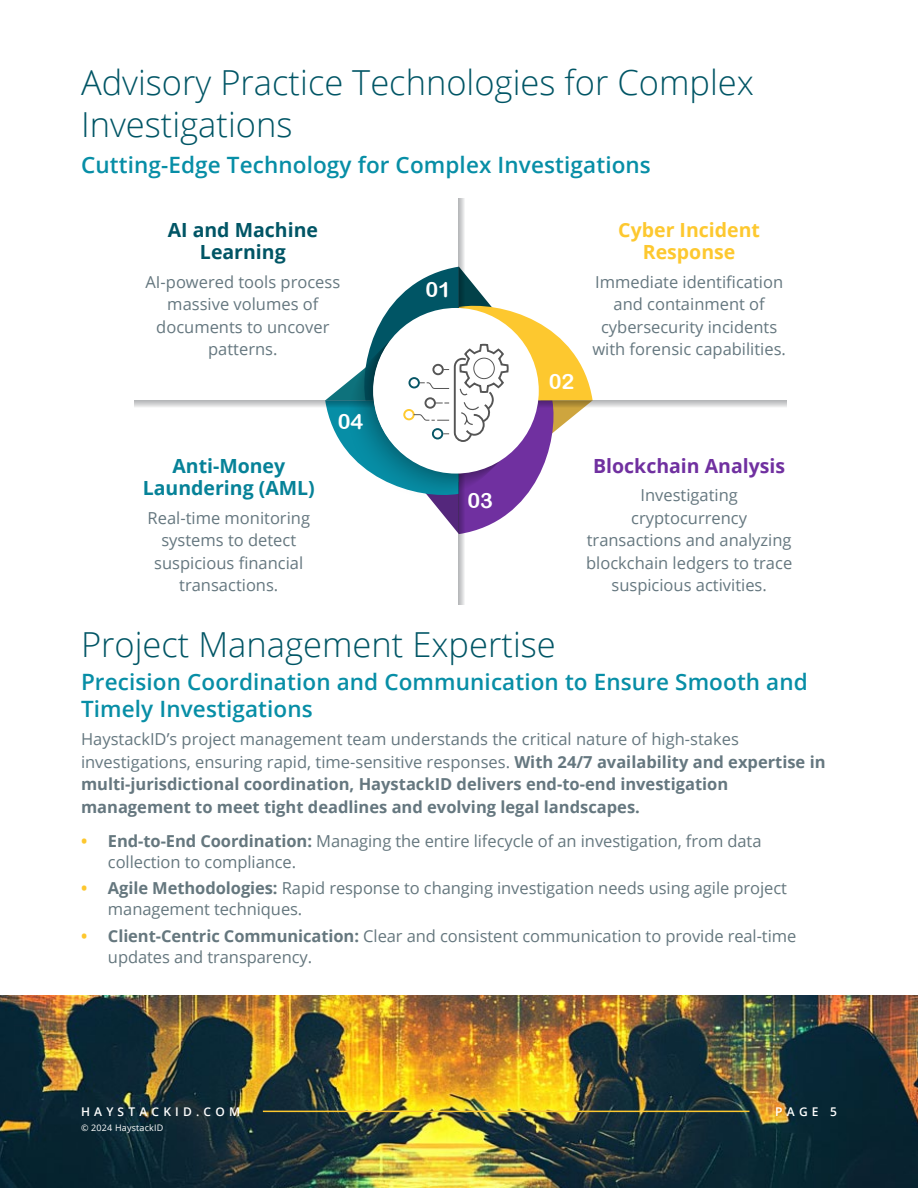
<style>
.page{position:relative;width:918px;height:1188px;background:#fff}
.page>*{position:absolute;margin:0;border:0;box-sizing:border-box;transform-origin:0 0}
.t1{font:300 34.5px/42px "Open Sans";color:#005565}
.t2{font:600 22.5px/27px "Open Sans";letter-spacing:.005em;color:#078ea6}
.t3{font:21px "Arial Rounded MT Bold";color:#fff}
.t4{font:700 19.5px/22.5px "Open Sans";color:#068298;text-align:center}
.t5{font:700 19.5px/22.5px "Open Sans";color:#fdc82f;text-align:center}
.t6{font:700 19.5px/22.5px "Open Sans";color:#005565;text-align:center}
.t7{font:700 19.5px "Open Sans";color:#7030a0}
.t8{font:16.5px/22.5px "Open Sans";color:#65777f;text-align:center}
.t9{font:16.5px/21px "Open Sans";letter-spacing:-.005em;color:#65777e}
.t10{font:700 16.5px/22.5px "Open Sans";color:#65777f}
.t11{font:600 12px "Open Sans";letter-spacing:.35em;color:#fff}
.t12{font:9px "Open Sans";letter-spacing:.02em;color:#fff}
.s1{font-weight:400}
.s2{font-weight:700;color:#fdc72e}
.s3{font-weight:700}
</style>
<div class="page">
<img style="left:0;top:996px;width:918px;height:192px">
<svg style="left:135px;top:401px;width:651px;height:6px"></svg>
<svg style="left:459px;top:199px;width:6px;height:405px"></svg>
<svg style="left:325px;top:267px;width:268px;height:267px"></svg>
<hr style="left:263px;top:1111px;width:486px;height:1px;background:#fdc82f">
<h1 class="t1" style="left:81px;top:65px;width:674px">Advisory Practice Technologies for Complex<br>Investigations</h1>
<h2 class="t2" style="left:81px;top:153px;width:571px">Cutting-Edge Technology for Complex Investigations</h2>
<p class="t6" style="left:168px;top:218px;width:152px">AI and Machine<br>Learning</p>
<p class="t8" style="left:146px;top:270px;width:196px">AI-powered tools process massive volumes of documents to uncover patterns.</p>
<p class="t4" style="left:143px;top:454px;width:174px">Anti-Money<br>Laundering (AML)</p>
<p class="t8" style="left:148px;top:508px;width:164px">Real-time monitoring systems to detect suspicious financial transactions.</p>
<p class="t3" style="left:338px;top:409px;width:27px">04</p>
<p class="t3" style="left:425px;top:278px;width:27px">01</p>
<p class="t3" style="left:467px;top:489px;width:27px">03</p>
<p class="t3" style="left:549px;top:370px;width:27px">02</p>
<p class="t5" style="left:618px;top:218px;width:143px">Cyber Incident<br>Response</p>
<p class="t8" style="left:592px;top:270px;width:195px">Immediate identification and containment of cybersecurity incidents with forensic capabilities.</p>
<p class="t7" style="left:593px;top:452px;width:194px">Blockchain Analysis</p>
<p class="t8" style="left:586px;top:486px;width:208px">Investigating cryptocurrency transactions and analyzing blockchain ledgers to trace suspicious activities.</p>
<h1 class="t1" style="left:81px;top:627px;width:476px">Project Management Expertise</h1>
<h2 class="t2" style="left:81px;top:670px;width:728px">Precision Coordination and Communication to Ensure Smooth and<br>Timely Investigations</h2>
<p class="t10" style="left:81px;top:728px;width:746px"><span class="s1">HaystackID’s project management team understands the critical nature of high-stakes investigations, ensuring rapid, time-sensitive responses.</span> With 24/7 availability and expertise in multi-jurisdictional coordination, HaystackID delivers end-to-end investigation management to meet tight deadlines and evolving legal landscapes.</p>
<p class="t9" style="left:108px;top:832px;width:655px;text-indent:-27px"><span class="s2">•</span> <span class="s3">End-to-End Coordination:</span> Managing the entire lifecycle of an investigation, from data collection to compliance.</p>
<p class="t9" style="left:108px;top:880px;width:680px;text-indent:-27px"><span class="s2">•</span> <span class="s3">Agile Methodologies:</span> Rapid response to changing investigation needs using agile project management techniques.</p>
<p class="t9" style="left:108px;top:927px;width:690px;text-indent:-27px"><span class="s2">•</span> <span class="s3">Client-Centric Communication:</span> Clear and consistent communication to provide real-time updates and transparency.</p>
<p class="t11" style="left:81px;top:1107px;width:161px">HAYSTACKID.COM</p>
<p class="t11" style="left:775px;top:1107px;width:63px">PAGE 5</p>
<p class="t12" style="left:81px;top:1124px;width:84px">© 2024 HaystackID</p>
</div>
